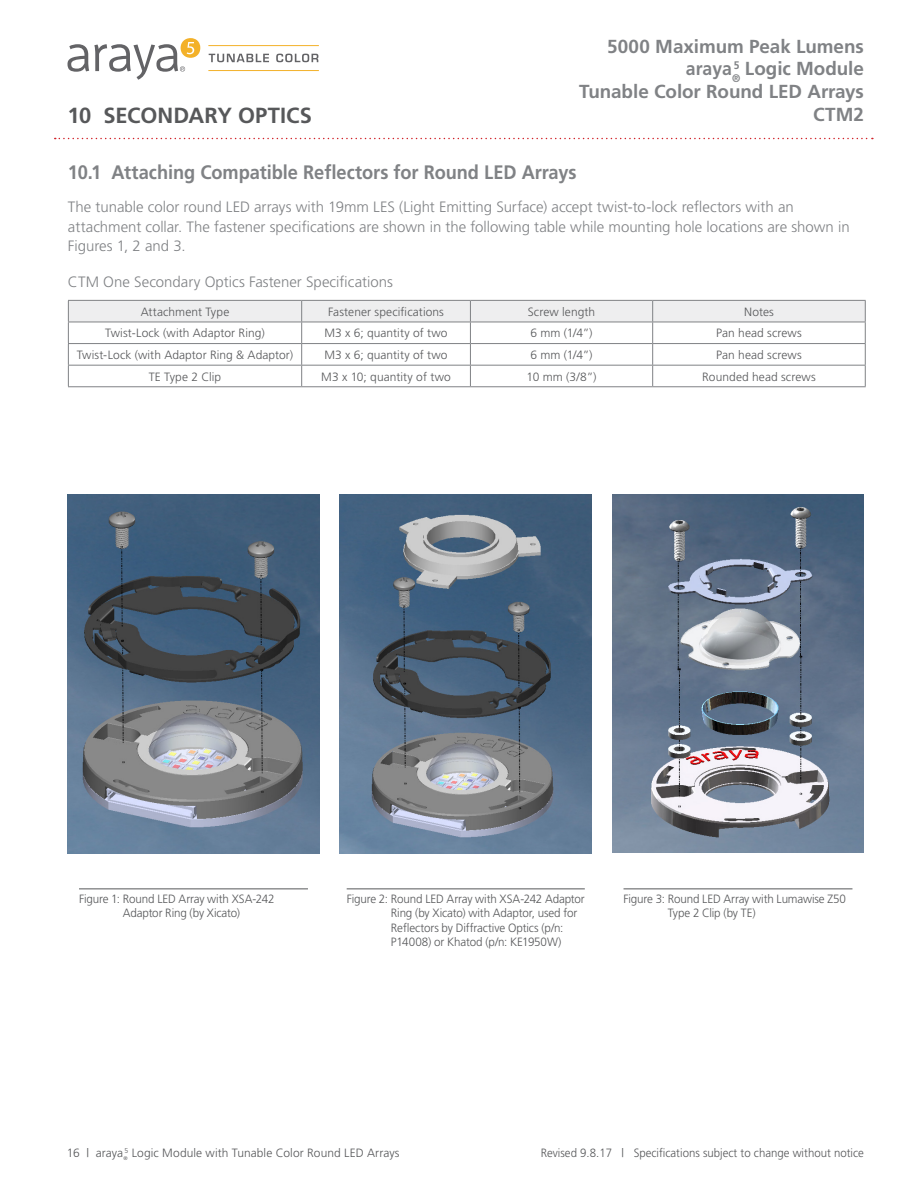
<style>
.page{position:relative;width:918px;height:1188px;background:#fff}
.page>*{position:absolute;margin:0;border:0;box-sizing:border-box;transform-origin:0 0}
.Chapter_Head{font:700 21.9px "Frutiger";color:#57585a}
.Head{font:700 19.5px "Frutiger";letter-spacing:-.005em;color:#808285;scale:.94 1}
.t1{font:700 18.9px/22.6px "Frutiger";letter-spacing:-.005em;color:#808285}
.Body{font:300 15px/19.5px "Frutiger";color:#808285}
.Subhead_2{font:300 15px "Frutiger";color:#808285}
.Table_body_centered{font:300 12px/14.4px "Frutiger";color:#57585a}
.Table_body_centered-2{font:300 12px "Frutiger";color:#57585a;scale:.95 1}
.t2{font:300 5.25px "Frutiger";color:#57585a}
</style>
<div class="page">
<svg style="left:55px;top:138px;width:818px;height:1px"></svg>
<hr style="left:208px;top:45px;width:111px;height:1px;background:#f3b129">
<hr style="left:208px;top:70px;width:111px;height:1px;background:#f3b129">
<div style="left:181px;top:38px;width:19px;height:20px;background:#f3b129;border-radius:50%"></div>
<svg style="left:68px;top:42px;width:126px;height:38px"></svg>
<svg style="left:209px;top:54px;width:109px;height:8px"></svg>
<svg style="left:68px;top:300px;width:798px;height:86px"></svg>
<hr style="left:68px;top:386px;width:234px;height:1px;background:#808285">
<hr style="left:302px;top:386px;width:168px;height:1px;background:#808285">
<hr style="left:470px;top:386px;width:183px;height:1px;background:#808285">
<hr style="left:653px;top:386px;width:213px;height:1px;background:#808285">
<hr style="left:79px;top:888px;width:229px;height:1px;background:#57585a">
<hr style="left:347px;top:888px;width:238px;height:1px;background:#57585a">
<hr style="left:624px;top:888px;width:228px;height:1px;background:#57585a">
<img style="left:68px;top:495px;width:252px;height:359px">
<img style="left:340px;top:495px;width:252px;height:359px">
<img style="left:612px;top:495px;width:252px;height:358px">
<p class="Chapter_Head" style="left:68px;top:103px;width:246px">10 SECONDARY OPTICS</p>
<h3 class="t1" style="left:686px;top:35px;width:180px;text-indent:-79px">5000 Maximum Peak Lumens araya<sub>®</sub></h3>
<h3 class="t1" style="left:579px;top:57px;width:286px;text-align:right"><sup>5</sup> Logic Module<br>Tunable Color Round LED Arrays<br>CTM2</h3>
<p class="Head" style="left:68px;top:161px;width:542px">10.1 Attaching Compatible Reflectors for Round LED Arrays</p>
<p class="Body" style="left:68px;top:197px;width:783px">The tunable color round LED arrays with 19mm LES (Light Emitting Surface) accept twist-to-lock reflectors with an attachment collar. The fastener specifications are shown in the following table while mounting hole locations are shown in<br>Figures 1, 2 and 3.</p>
<p class="Subhead_2" style="left:68px;top:274px;width:326px">CTM One Secondary Optics Fastener Specifications</p>
<p class="Table_body_centered" style="left:141px;top:304px;width:90px">Attachment Type</p>
<p class="Table_body_centered" style="left:328px;top:304px;width:117px">Fastener specifications</p>
<p class="Table_body_centered" style="left:528px;top:304px;width:69px">Screw length</p>
<p class="Table_body_centered" style="left:744px;top:304px;width:31px">Notes</p>
<p class="Table_body_centered" style="left:105px;top:326px;width:161px">Twist-Lock (with Adaptor Ring)</p>
<p class="Table_body_centered" style="left:325px;top:326px;width:125px">M3 x 6; quantity of two</p>
<p class="Table_body_centered" style="left:531px;top:326px;width:63px">6 mm (1/4”)</p>
<p class="Table_body_centered" style="left:716px;top:326px;width:87px">Pan head screws</p>
<p class="Table_body_centered" style="left:77px;top:348px;width:218px">Twist-Lock (with Adaptor Ring &amp; Adaptor)</p>
<p class="Table_body_centered" style="left:325px;top:348px;width:125px">M3 x 6; quantity of two</p>
<p class="Table_body_centered" style="left:531px;top:348px;width:63px">6 mm (1/4”)</p>
<p class="Table_body_centered" style="left:716px;top:348px;width:87px">Pan head screws</p>
<p class="Table_body_centered" style="left:149px;top:369px;width:74px">TE Type 2 Clip</p>
<p class="Table_body_centered" style="left:321px;top:369px;width:131px">M3 x 10; quantity of two</p>
<p class="Table_body_centered" style="left:527px;top:369px;width:71px">10 mm (3/8”)</p>
<p class="Table_body_centered" style="left:702px;top:369px;width:115px">Rounded head screws</p>
<p class="Table_body_centered" style="left:123px;top:891px;width:153px;text-indent:-44px">Figure 1: Round LED Array with XSA-242<br>Adaptor Ring (by Xicato)</p>
<p class="Table_body_centered" style="left:391px;top:891px;width:195px;text-indent:-44px">Figure 2: Round LED Array with XSA-242 Adaptor Ring (by Xicato) with Adaptor, used for Reflectors by Diffractive Optics (p/n:<br>P14008) or Khatod (p/n: KE1950W)</p>
<p class="Table_body_centered" style="left:668px;top:891px;width:180px;text-indent:-44px">Figure 3: Round LED Array with Lumawise Z50<br>Type 2 Clip (by TE)</p>
<p class="Table_body_centered" style="left:67px;top:1146px;width:334px">16 | araya <sup>5</sup> Logic Module with Tunable Color Round LED Arrays</p>
<p class="t2" style="left:124px;top:1155px;width:6px">®</p>
<p class="Table_body_centered-2" style="left:541px;top:1146px;width:342px">Revised 9.8.17 | Specifications subject to change without notice</p>
</div>
